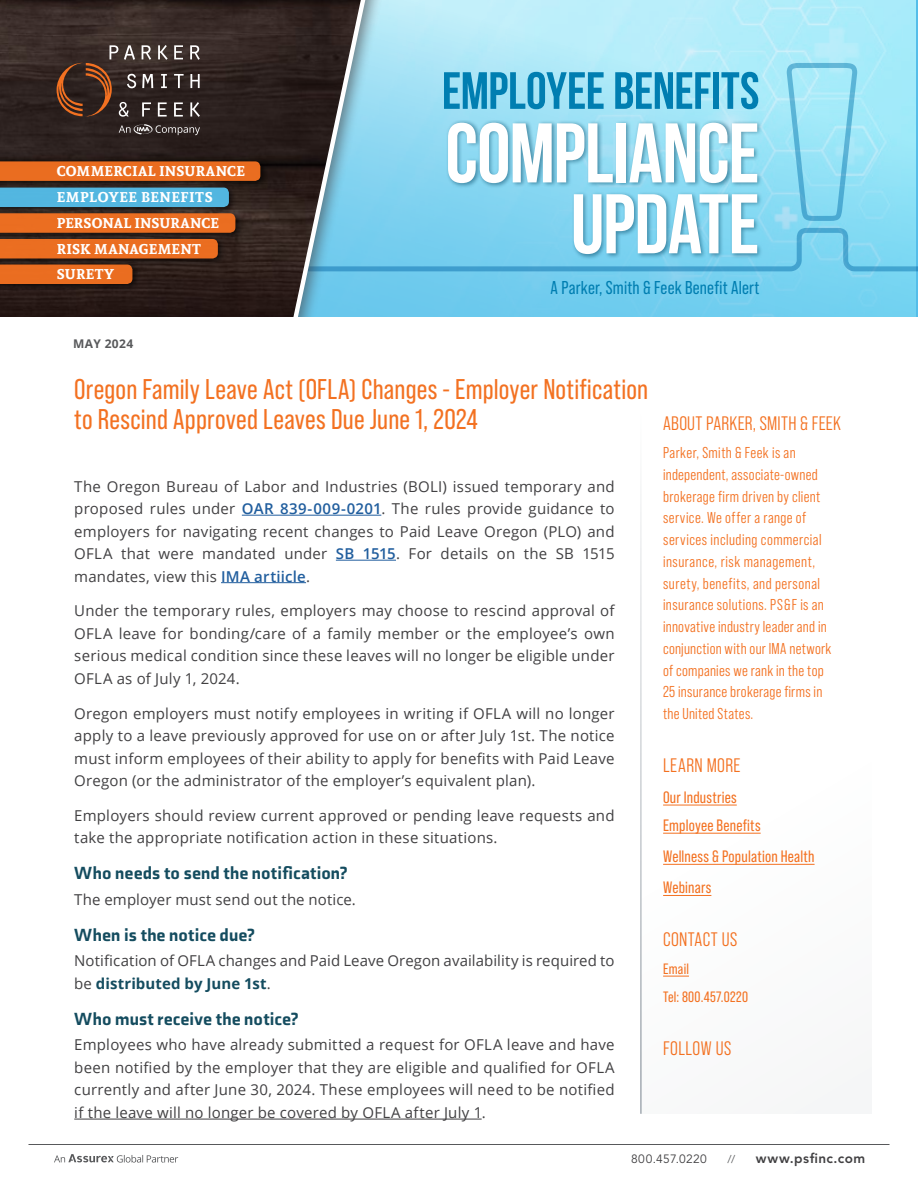
<style>
.page{position:relative;width:918px;height:1188px;background:#fff}
.page>*{position:absolute;margin:0;border:0;box-sizing:border-box;transform-origin:0 0}
.t1{font:700 84.3px/70.8px "Bebas Neue";letter-spacing:-.01em;color:#fff;text-align:right}
.t2{font:700 52.35px "Bebas Neue";letter-spacing:-.01em;color:#007eb1}
.t3{font:28.5px/30px "Bebas Neue Pro";letter-spacing:.005em;color:#f37121}
.t4{font:19.5px "Bebas Neue Pro Middle";letter-spacing:.02em;color:#f37121}
.t5{font:18.6px "Bebas Neue Pro";letter-spacing:.01em;color:#007eb1}
.t6{font:900 18px "Axia";letter-spacing:.01em;color:#144c5f}
.t7{font:16.5px/28.2px "Bebas Neue Pro";letter-spacing:.015em;color:#f37121}
.t8{font:15.75px/21.8px "Bebas Neue Pro Middle";letter-spacing:.02em;color:#f37121}
.t9{font:15px/22.5px "Open Sans";letter-spacing:.015em;color:#414042;text-align:justify}
.t10{font:15px/28.2px "Bebas Neue Pro";letter-spacing:.02em;color:#f37121}
.t11{font:700 14.1px/25.8px "Andada";letter-spacing:.015em;color:#fff}
.t12{font:800 13.5px "Avenir LT Std";letter-spacing:.04em;color:#414042}
.t13{font:12px "Avenir LT Std";letter-spacing:.03em;color:#414042}
.t14{font:700 12px "Open Sans";letter-spacing:.03em;color:#58595b}
.t15{font:11.25px "Avenir LT Std";color:#58595b}
.s1{font-weight:600;color:#215e9e}
.s2{font-weight:700;color:#144c5f}
</style>
<div class="page">
<img style="left:387px;top:0;width:528px;height:317px">
<svg style="left:387px;top:228px;width:531px;height:43px;background:#6ec8e9"></svg>
<svg style="left:787px;top:63px;width:70px;height:158px;background:#8fdbf1"></svg>
<div style="left:0;top:0;width:387px;height:339px;background:#414042;opacity:.6"></div>
<svg style="left:0;top:0;width:374px;height:317px;background:#3e4043"></svg>
<div style="left:0;top:158px;width:268px;height:31px;background:#000;opacity:.75"></div>
<svg style="left:0;top:161px;width:260px;height:20px;background:#e36a1f"></svg>
<div style="left:0;top:184px;width:238px;height:31px;background:#000;opacity:.75"></div>
<div style="left:0;top:188px;width:229px;height:19px;background:#53b6e0"></div>
<div style="left:0;top:210px;width:243px;height:31px;background:#000;opacity:.75"></div>
<svg style="left:0;top:213px;width:235px;height:20px;background:#e56b20"></svg>
<div style="left:0;top:235px;width:226px;height:32px;background:#000;opacity:.75"></div>
<div style="left:0;top:239px;width:218px;height:19px;background:#eb6e21"></div>
<div style="left:0;top:261px;width:141px;height:31px;background:#000;opacity:.75"></div>
<div style="left:0;top:265px;width:132px;height:19px;background:#ea6d20"></div>
<hr style="left:28px;top:1144px;width:862px;height:1px;background:#58595b">
<svg style="left:54px;top:1154px;width:124px;height:9px"></svg>
<svg style="left:142px;top:74px;width:11px;height:14px"></svg>
<svg style="left:161px;top:74px;width:6px;height:14px"></svg>
<svg style="left:174px;top:74px;width:10px;height:14px"></svg>
<svg style="left:190px;top:74px;width:10px;height:14px"></svg>
<svg style="left:142px;top:45px;width:9px;height:15px"></svg>
<svg style="left:158px;top:45px;width:10px;height:15px"></svg>
<svg style="left:174px;top:45px;width:9px;height:14px"></svg>
<svg style="left:190px;top:45px;width:10px;height:15px"></svg>
<svg style="left:142px;top:102px;width:9px;height:15px"></svg>
<svg style="left:158px;top:102px;width:9px;height:15px"></svg>
<svg style="left:174px;top:102px;width:9px;height:15px"></svg>
<svg style="left:190px;top:102px;width:10px;height:15px"></svg>
<svg style="left:57px;top:45px;width:79px;height:72px;background:#50362b"></svg>
<svg style="left:119px;top:124px;width:81px;height:11px"></svg>
<div style="left:446px;top:120px;width:316px;height:139px;background:#004260;opacity:.5"></div>
<hr style="left:663px;top:805px;width:74px;height:1px;background:#f37121">
<hr style="left:663px;top:833px;width:98px;height:1px;background:#f37121">
<hr style="left:663px;top:864px;width:152px;height:1px;background:#f37121">
<hr style="left:663px;top:895px;width:48px;height:1px;background:#f37121">
<svg style="left:663px;top:976px;width:26px;height:1px"></svg>
<hr style="left:641px;top:407px;width:1px;height:707px;background:#77828d">
<div style="left:0;top:317px;width:918px;height:29px;background:#fff"></div>
<hr style="left:242px;top:515px;width:139px;height:1px;background:#215e9e">
<hr style="left:336px;top:560px;width:60px;height:1px;background:#215e9e">
<hr style="left:221px;top:582px;width:85px;height:1px;background:#215e9e">
<hr style="left:74px;top:1119px;width:408px;height:1px;background:#414042">
<p class="t11" style="left:57px;top:158px;width:190px">COMMERCIAL INSURANCE<br>EMPLOYEE BENEFITS<br>PERSONAL INSURANCE<br>RISK MANAGEMENT<br>SURETY</p>
<p class="t14" style="left:73px;top:335px;width:62px">MAY 2024</p>
<h2 class="t2" style="left:442px;top:62px;width:319px">EMPLOYEE BENEFITS</h2>
<h1 class="t1" style="left:445px;top:117px;width:316px">COMPLIANCE<br>UPDATE</h1>
<p class="t5" style="left:551px;top:277px;width:210px">A Parker, Smith &amp; Feek Benefit Alert</p>
<h3 class="t3" style="left:74px;top:374px;width:575px">Oregon Family Leave Act (OFLA) Changes - Employer Notification to Rescind Approved Leaves Due June 1, 2024</h3>
<p class="t9" style="left:74px;top:474px;width:542px">The Oregon Bureau of Labor and Industries (BOLI) issued temporary and proposed rules under <span class="s1">OAR 839-009-0201</span>. The rules provide guidance to employers for navigating recent changes to Paid Leave Oregon (PLO) and OFLA that were mandated under <span class="s1">SB 1515</span>. For details on the SB 1515 mandates, view this <span class="s1">IMA artiicle</span>.</p>
<p class="t9" style="left:74px;top:599px;width:542px">Under the temporary rules, employers may choose to rescind approval of OFLA leave for bonding/care of a family member or the employee’s own serious medical condition since these leaves will no longer be eligible under OFLA as of July 1, 2024.</p>
<p class="t9" style="left:74px;top:701px;width:542px">Oregon employers must notify employees in writing if OFLA will no longer apply to a leave previously approved for use on or after July 1st. The notice must inform employees of their ability to apply for benefits with Paid Leave Oregon (or the administrator of the employer’s equivalent plan).</p>
<p class="t9" style="left:74px;top:804px;width:542px">Employers should review current approved or pending leave requests and take the appropriate notification action in these situations.</p>
<p class="t6" style="left:74px;top:862px;width:275px">Who needs to send the notification?</p>
<p class="t9" style="left:74px;top:888px;width:283px">The employer must send out the notice.</p>
<p class="t6" style="left:74px;top:923px;width:182px">When is the notice due?</p>
<p class="t9" style="left:74px;top:949px;width:542px">Notification of OFLA changes and Paid Leave Oregon availability is required to be <span class="s2">distributed by June 1st</span>.</p>
<p class="t6" style="left:74px;top:1008px;width:226px">Who must receive the notice?</p>
<p class="t9" style="left:74px;top:1033px;width:542px">Employees who have already submitted a request for OFLA leave and have been notified by the employer that they are eligible and qualified for OFLA currently and after June 30, 2024. These employees will need to be notified if the leave will no longer be covered by OFLA after July 1.</p>
<h3 class="t4" style="left:663px;top:412px;width:179px">ABOUT PARKER, SMITH &amp; FEEK</h3>
<p class="t8" style="left:663px;top:442px;width:170px">Parker, Smith &amp; Feek is an independent, associate-owned brokerage firm driven by client service. We offer a range of services including commercial insurance, risk management, surety, benefits, and personal insurance solutions. PS&amp;F is an innovative industry leader and in conjunction with our IMA network of companies we rank in the top<br>25 insurance brokerage firms in the United States.</p>
<h3 class="t4" style="left:663px;top:754px;width:79px">LEARN MORE</h3>
<p class="t7" style="left:663px;top:783px;width:99px">Our Industries<br>Employee Benefits</p>
<p class="t7" style="left:663px;top:841px;width:153px;line-height:31.2px">Wellness &amp; Population Health<br>Webinars</p>
<h3 class="t4" style="left:663px;top:928px;width:76px">CONTACT US</h3>
<p class="t10" style="left:663px;top:954px;width:86px">Email<br>Tel: 800.457.0220</p>
<h3 class="t4" style="left:663px;top:1037px;width:70px">FOLLOW US</h3>
<p class="t13" style="left:631px;top:1152px;width:77px">800.457.0220</p>
<p class="t15" style="left:727px;top:1152px;width:9px">//</p>
<p class="t12" style="left:756px;top:1150px;width:111px">www.psfinc.com</p>
</div>
